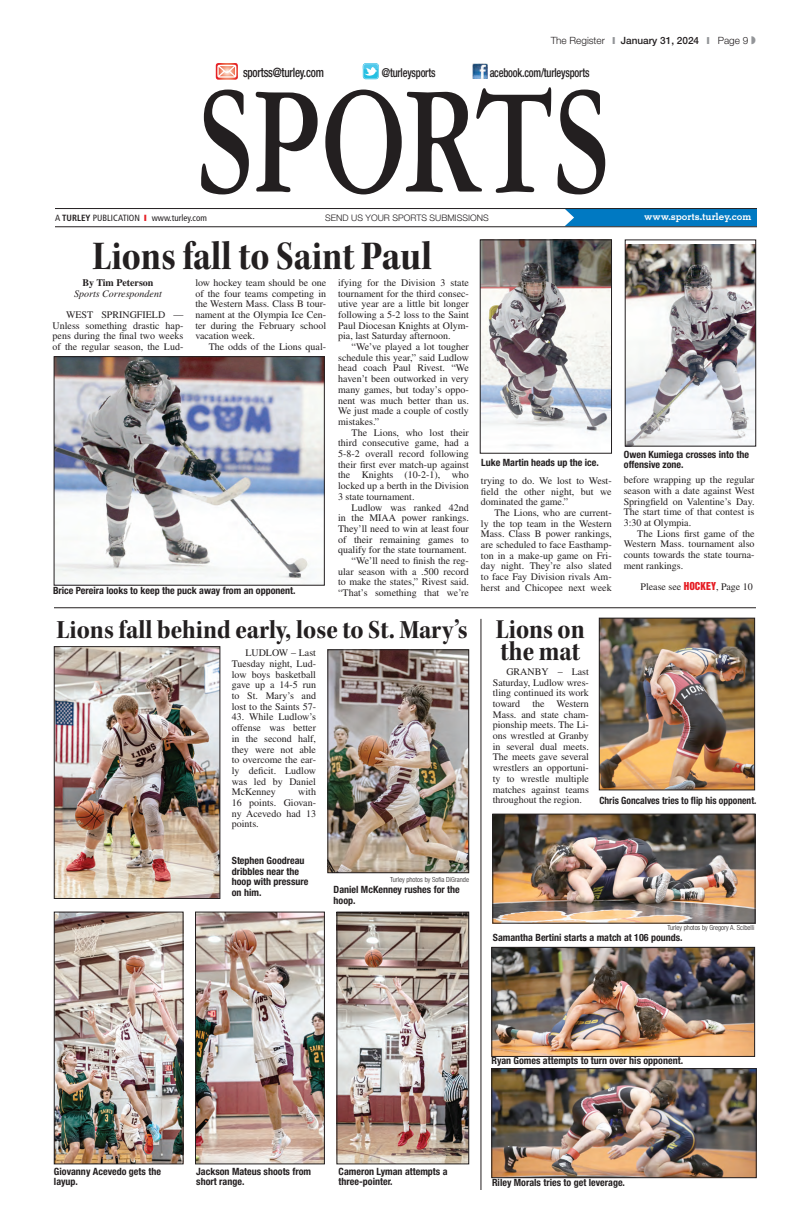
<style>
.page{position:relative;width:810px;height:1224px;background:#fff}
.page>*{position:absolute;margin:0;border:0;box-sizing:border-box;transform-origin:0 0}
.t1{font:700 162.9px "Garamond 3 LT Std";letter-spacing:-.01em;color:#231f20;scale:.71 1}
.lr_-_headline{font:42px "Kepler Std Bold Scn Subh";color:#231f20;scale:.93 1}
.lr_-_brief_headline2{font:28.3px/22px "Kepler Std Bold Scn Subh";color:#231f20;scale:.95 1}
.lr_-_brief_headline2-2{font:27px "Kepler Std Bold Scn Subh";color:#231f20}
.t2{font:500 condensed 12.9px "Helvetica Neue LT Std";letter-spacing:-.02em;color:#231f20;scale:.86 1}
.t3{font:500 condensed 12.3px "Helvetica Neue LT Std";letter-spacing:-.02em;color:#231f20;scale:.85 1}
.lr_-_body_text{font:10px/10.7px "Times LT Std";color:#231f20;text-align:justify}
.lr_-_cutline{font:700 condensed 10px/10.7px "Helvetica Neue LT Std";color:#231f20}
.lr_-_cutline-2{font:700 condensed 10px "Helvetica Neue LT Std";color:#231f20;scale:.95 1}
.t4{font:300 10px "Helvetica Neue LT Std";color:#231f20}
.t5{font:700 10px "Memphis LT Std";color:#fff}
.lr_-_byline_2{font:italic 10px "Times LT Std";color:#231f20}
.lr_-_byline_1{font:700 10px "Times LT Std";color:#231f20}
.t6{font:condensed 9px "Frutiger LT Std";color:#231f20}
.t7{font:300 9px "Helvetica Neue LT Std";color:#231f20}
.lr_-_photo_credit{font:300 condensed 7px "Helvetica Neue LT Std";color:#231f20}
.s1{color:#939598}
.s2{font-weight:500}
.s3{font-weight:700}
.s4{color:#e61e25}
.s5{font-family:"Helvetica Inserat LT Std";color:#e61e25}
</style>
<div class="page">
<img style="left:472px;top:64px;width:16px;height:15px">
<svg style="left:363px;top:63px;width:16px;height:16px"></svg>
<div style="left:565px;top:209px;width:192px;height:17px;background:#0079c2"></div>
<hr style="left:55px;top:208px;width:702px;height:1px;background:#231f20">
<hr style="left:55px;top:226px;width:702px;height:1px;background:#231f20">
<svg style="left:216px;top:63px;width:22px;height:17px"></svg>
<img style="left:482px;top:242px;width:128px;height:206px">
<div style="left:480px;top:240px;width:132px;height:213px;border:1px solid #231f20"></div>
<img style="left:56px;top:358px;width:267px;height:225px">
<div style="left:54px;top:356px;width:271px;height:229px;border:1px solid #231f20"></div>
<img style="left:627px;top:244px;width:127px;height:200px">
<div style="left:625px;top:240px;width:131px;height:206px;border:1px solid #231f20"></div>
<img style="left:495px;top:816px;width:258px;height:105px">
<div style="left:493px;top:814px;width:262px;height:109px;border:1px solid #231f20"></div>
<img style="left:494px;top:1070px;width:261px;height:106px">
<div style="left:492px;top:1068px;width:265px;height:110px;border:1px solid #231f20"></div>
<img style="left:494px;top:949px;width:259px;height:106px">
<div style="left:492px;top:947px;width:263px;height:110px;border:1px solid #231f20"></div>
<img style="left:601px;top:620px;width:152px;height:168px">
<div style="left:599px;top:618px;width:156px;height:172px;border:1px solid #231f20"></div>
<hr style="left:481px;top:619px;width:1px;height:571px;background:#231f20">
<img style="left:330px;top:652px;width:137px;height:219px">
<div style="left:328px;top:650px;width:141px;height:223px;border:1px solid #231f20"></div>
<hr style="left:54px;top:608px;width:702px;height:1px;background:#231f20">
<img style="left:56px;top:914px;width:125px;height:248px">
<div style="left:54px;top:912px;width:129px;height:252px;border:1px solid #231f20"></div>
<img style="left:56px;top:648px;width:162px;height:249px">
<div style="left:54px;top:646px;width:166px;height:253px;border:1px solid #231f20"></div>
<img style="left:197px;top:914px;width:126px;height:248px">
<div style="left:195px;top:912px;width:130px;height:252px;border:1px solid #231f20"></div>
<img style="left:339px;top:914px;width:128px;height:248px">
<div style="left:337px;top:912px;width:132px;height:252px;border:1px solid #231f20"></div>
<p class="t4" style="left:551px;top:35px;width:207px">The Register <span class="s1">❙</span> <span class="s2">January 31, 2024</span> <span class="s1">❙</span> Page 9 <span class="s1">◗</span></p>
<p class="t2" style="left:243px;top:65px;width:96px">sportss@turley.com</p>
<p class="t3" style="left:382px;top:65px;width:65px">@turleysports</p>
<p class="t3" style="left:490px;top:65px;width:119px">acebook.com/turleysports</p>
<p class="t1" style="left:196px;top:52px;width:585px">SPORTS</p>
<p class="t6" style="left:55px;top:213px;width:153px">A <span class="s3">TURLEY</span> PUBLICATION <span class="s4">❙</span> www.turley.com</p>
<p class="t7" style="left:325px;top:212px;width:165px">SEND US YOUR SPORTS SUBMISSIONS</p>
<p class="t5" style="left:644px;top:210px;width:109px">www.sports.turley.com</p>
<p class="lr_-_headline" style="left:93px;top:232px;width:366px">Lions fall to Saint Paul</p>
<p class="lr_-_byline_1" style="left:82px;top:276px;width:72px">By Tim Peterson</p>
<p class="lr_-_byline_2" style="left:74px;top:288px;width:89px">Sports Correspondent</p>
<p class="lr_-_body_text" style="left:53px;top:309px;width:132px;text-indent:14px">WEST SPRINGFIELD — Unless something drastic hap&shy;pens during the final two weeks of the regular season, the Lud-</p>
<p class="lr_-_body_text" style="left:195px;top:277px;width:132px">low hockey team should be one of the four teams competing in the Western Mass. Class B tour&shy;nament at the Olympia Ice Cen&shy;ter during the February school vacation week.</p>
<p class="lr_-_body_text" style="left:209px;top:341px;width:119px">The odds of the Lions qual-</p>
<p class="lr_-_body_text" style="left:338px;top:277px;width:132px">ifying for the Division 3 state tournament for the third consec&shy;utive year are a little bit longer following a 5-2 loss to the Saint Paul Diocesan Knights at Olym&shy;pia, last Saturday afternoon.</p>
<p class="lr_-_body_text" style="left:338px;top:341px;width:132px;text-indent:14px">“We’ve played a lot tougher schedule this year,” said Ludlow head coach Paul Rivest. “We haven’t been outworked in very many games, but today’s oppo&shy;nent was much better than us.<br>We just made a couple of costly mistakes.”</p>
<p class="lr_-_body_text" style="left:338px;top:427px;width:132px;text-indent:14px">The Lions, who lost their third consecutive game, had a 5-8-2 overall record following their first ever match-up against the Knights (10-2-1), who locked up a berth in the Division 3 state tournament.</p>
<p class="lr_-_body_text" style="left:338px;top:502px;width:132px;text-indent:14px">Ludlow was ranked 42nd in the MIAA power rankings.<br>They’ll need to win at least four of their remaining games to qualify for the state tournament.</p>
<p class="lr_-_body_text" style="left:338px;top:555px;width:132px;text-indent:14px">“We’ll need to finish the reg&shy;ular season with a .500 record to make the states,” Rivest said. “That’s something that we’re</p>
<p class="lr_-_cutline" style="left:53px;top:585px;width:244px">Brice Pereira looks to keep the puck away from an opponent.</p>
<p class="lr_-_brief_headline2-2" style="left:57px;top:614px;width:413px">Lions fall behind early, lose to St. Mary’s</p>
<p class="lr_-_body_text" style="left:232px;top:647px;width:86px;text-indent:14px">LUDLOW – Last Tuesday night, Lud&shy;low boys basketball gave up a 14-5 run to St. Mary’s and lost to the Saints 57-</p>
<p class="lr_-_body_text" style="left:232px;top:712px;width:86px">43. While Ludlow’s offense was better in the second half, they were not able to overcome the ear&shy;ly deficit. Ludlow was led by Daniel McKenney</p>
<p class="lr_-_body_text" style="left:232px;top:787px;width:86px;text-indent:66px">with 16 points. Giovan&shy;ny Acevedo had 13 points.</p>
<p class="lr_-_cutline" style="left:232px;top:855px;width:78px">Stephen Goodreau dribbles near the hoop with pressure on him.</p>
<p class="lr_-_photo_credit" style="left:390px;top:876px;width:80px">Turley photos by Sofia DiGrande</p>
<p class="lr_-_cutline" style="left:334px;top:884px;width:128px">Daniel McKenney rushes for the hoop.</p>
<p class="lr_-_cutline" style="left:481px;top:457px;width:119px">Luke Martin heads up the ice.</p>
<p class="lr_-_cutline" style="left:624px;top:449px;width:127px">Owen Kumiega crosses into the offensive zone.</p>
<p class="lr_-_body_text" style="left:481px;top:475px;width:132px">trying to do. We lost to West&shy;field the other night, but we dominated the game.”</p>
<p class="lr_-_body_text" style="left:481px;top:507px;width:132px;text-indent:14px">The Lions, who are current&shy;ly the top team in the Western Mass. Class B power rankings, are scheduled to face Easthamp&shy;ton in a make-up game on Fri&shy;day night. They’re also slated to face Fay Division rivals Am&shy;herst and Chicopee next week</p>
<p class="lr_-_body_text" style="left:624px;top:474px;width:132px">before wrapping up the regular season with a date against West Springfield on Valentine’s Day.<br>The start time of that contest is 3:30 at Olympia.</p>
<p class="lr_-_body_text" style="left:624px;top:528px;width:132px;text-indent:14px">The Lions first game of the Western Mass. tournament also counts towards the state tourna&shy;ment rankings.</p>
<p class="lr_-_body_text" style="left:641px;top:581px;width:114px">Please see <span class="s5">HOCKEY</span>, Page 10</p>
<p class="lr_-_brief_headline2" style="left:496px;top:618px;width:95px">Lions on the mat</p>
<p class="lr_-_body_text" style="left:493px;top:666px;width:98px;text-indent:14px">GRANBY – Last Saturday, Ludlow wres&shy;tling continued its work toward the Western Mass. and state cham&shy;pionship meets. The Li&shy;ons wrestled at Granby in several dual meets.<br>The meets gave several wrestlers an opportuni&shy;ty to wrestle multiple matches against teams throughout the region.</p>
<p class="lr_-_cutline-2" style="left:599px;top:794px;width:167px">Chris Goncalves tries to flip his opponent.</p>
<p class="lr_-_photo_credit" style="left:668px;top:923px;width:88px">Turley photos by Gregory A. Scibelli</p>
<p class="lr_-_cutline" style="left:493px;top:932px;width:191px">Samantha Bertini starts a match at 106 pounds.</p>
<p class="lr_-_cutline" style="left:54px;top:1166px;width:108px">Giovanny Acevedo gets the layup.</p>
<p class="lr_-_cutline" style="left:196px;top:1166px;width:116px">Jackson Mateus shoots from short range.</p>
<p class="lr_-_cutline" style="left:339px;top:1166px;width:110px">Cameron Lyman attempts a three-pointer.</p>
<p class="lr_-_cutline" style="left:492px;top:1055px;width:193px">Ryan Gomes attempts to turn over his opponent.</p>
<p class="lr_-_cutline" style="left:492px;top:1177px;width:134px">Riley Morals tries to get leverage.</p>
</div>
